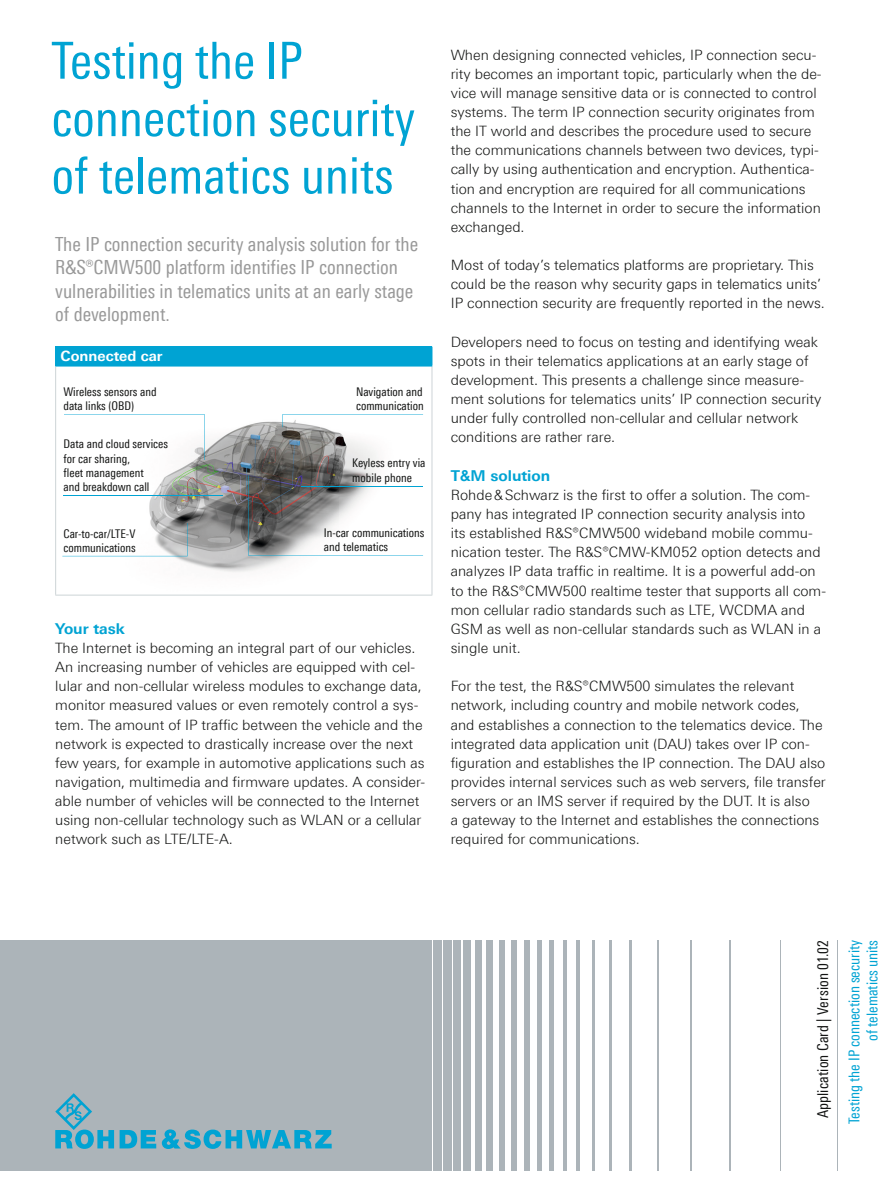
<style>
.page{position:relative;width:893px;height:1191px;background:#fff}
.page>*{position:absolute;margin:0;border:0;box-sizing:border-box;transform-origin:0 0}
.t1{font:51px/57.4px "Linotype Univers 420 Cn";color:#00a3d3}
.t2{font:19.5px/23.4px "Linotype Univers 420 Cn";color:#999}
.t3{font:15px/18px "Linotype Univers 420 Cn";color:#00a3d3;text-align:right}
.t4{font:15px "Linotype Univers 420 Cn";letter-spacing:.005em;color:#131413}
.t5{font:700 15px "Linotype Univers 630";color:#00a3d3}
.t6{font:300 14.25px/19.2px "Linotype Univers 330";color:#131413}
.t7{font:700 14.25px "Linotype Univers 630";color:#fff}
.t8{font:12px/14.2px "Linotype Univers 420 Cn";color:#131413}
</style>
<div class="page">
<img style="left:62px;top:421px;width:315px;height:151px">
<svg style="left:282px;top:414px;width:141px;height:13px"></svg>
<svg style="left:64px;top:414px;width:141px;height:46px"></svg>
<hr style="left:63px;top:495px;width:160px;height:1px;background:#00a3d3">
<svg style="left:62px;top:523px;width:126px;height:33px"></svg>
<svg style="left:248px;top:475px;width:175px;height:81px"></svg>
<div style="left:0;top:940px;width:432px;height:230px;background:#acb4b9"></div>
<div style="left:433px;top:940px;width:8px;height:230px;background:#acb4b9"></div>
<div style="left:443px;top:940px;width:8px;height:230px;background:#acb4b9"></div>
<div style="left:453px;top:940px;width:8px;height:230px;background:#acb4b9"></div>
<div style="left:464px;top:940px;width:7px;height:230px;background:#acb4b9"></div>
<div style="left:475px;top:940px;width:6px;height:230px;background:#acb4b9"></div>
<div style="left:487px;top:940px;width:6px;height:230px;background:#acb4b9"></div>
<div style="left:499px;top:940px;width:6px;height:230px;background:#acb4b9"></div>
<div style="left:511px;top:940px;width:6px;height:230px;background:#acb4b9"></div>
<div style="left:524px;top:940px;width:5px;height:230px;background:#acb4b9"></div>
<hr style="left:537px;top:940px;width:4px;height:230px;background:#acb4b9">
<div style="left:549px;top:940px;width:5px;height:230px;background:#acb4b9"></div>
<hr style="left:563px;top:940px;width:3px;height:230px;background:#acb4b9">
<hr style="left:576px;top:940px;width:4px;height:230px;background:#acb4b9">
<hr style="left:592px;top:940px;width:3px;height:230px;background:#acb4b9">
<hr style="left:609px;top:940px;width:3px;height:230px;background:#acb4b9">
<hr style="left:630px;top:940px;width:2px;height:230px;background:#acb4b9">
<hr style="left:657px;top:940px;width:2px;height:230px;background:#acb4b9">
<hr style="left:690px;top:940px;width:1px;height:230px;background:#acb4b9">
<hr style="left:730px;top:940px;width:1px;height:230px;background:#acb4b9">
<hr style="left:780px;top:940px;width:1px;height:230px;background:#acb4b9">
<hr style="left:837px;top:940px;width:1px;height:230px;background:#acb4b9">
<svg style="left:120px;top:1130px;width:36px;height:18px"></svg>
<svg style="left:55px;top:1093px;width:59px;height:55px"></svg>
<svg style="left:162px;top:1129px;width:170px;height:20px"></svg>
<div style="left:56px;top:347px;width:376px;height:19px;background:#00a3d3"></div>
<hr style="left:55px;top:366px;width:1px;height:229px;background:#cdd4d7">
<hr style="left:432px;top:366px;width:1px;height:229px;background:#cdd4d7">
<hr style="left:55px;top:595px;width:377px;height:1px;background:#cdd4d7">
<svg style="left:55px;top:347px;width:1px;height:18px"></svg>
<svg style="left:432px;top:347px;width:1px;height:18px"></svg>
<hr style="left:55px;top:365px;width:377px;height:1px;background:#00a3d3">
<h1 class="t1" style="left:51px;top:32px;width:365px">Testing the IP connection security of telematics units</h1>
<h2 class="t2" style="left:55px;top:232px;width:364px">The IP connection security analysis solution for the R&amp;S®CMW500 platform identifies IP connection vulnerabilities in telematics units at an early stage of development.</h2>
<p class="t7" style="left:60px;top:347px;width:104px">Connected car</p>
<p class="t8" style="left:64px;top:384px;width:95px">Wireless sensors and data links (OBD)</p>
<p class="t8" style="left:356px;top:384px;width:69px">Navigation and communication</p>
<p class="t8" style="left:64px;top:437px;width:106px">Data and cloud services for car sharing,<br>fleet management<br>and breakdown call</p>
<p class="t8" style="left:64px;top:526px;width:74px">Car-to-car/LTE-V communications</p>
<p class="t8" style="left:352px;top:456px;width:75px">Keyless entry via mobile phone</p>
<p class="t8" style="left:324px;top:525px;width:102px">In-car communications and telematics</p>
<p class="t5" style="left:55px;top:619px;width:71px">Your task</p>
<p class="t6" style="left:55px;top:638px;width:372px">The Internet is becoming an integral part of our vehicles.<br>An increasing number of vehicles are equipped with cel&shy;lular and non-cellular wireless modules to exchange data, monitor measured values or even remotely control a sys&shy;tem. The amount of IP traffic between the vehicle and the network is expected to drastically increase over the next few years, for example in automotive applications such as navigation, multimedia and firmware updates. A consider&shy;able number of vehicles will be connected to the Internet using non-cellular technology such as WLAN or a cellular network such as LTE/LTE-A.</p>
<p class="t6" style="left:451px;top:45px;width:372px">When designing connected vehicles, IP connection secu&shy;rity becomes an important topic, particularly when the de&shy;vice will manage sensitive data or is connected to control systems. The term IP connection security originates from the IT world and describes the procedure used to secure the communications channels between two devices, typi&shy;cally by using authentication and encryption. Authentica&shy;tion and encryption are required for all communications channels to the Internet in order to secure the information exchanged.</p>
<p class="t6" style="left:451px;top:255px;width:376px">Most of today’s telematics platforms are proprietary. This could be the reason why security gaps in telematics units’<br>IP connection security are frequently reported in the news.</p>
<p class="t6" style="left:451px;top:332px;width:372px">Developers need to focus on testing and identifying weak spots in their telematics applications at an early stage of development. This presents a challenge since measure&shy;ment solutions for telematics units’ IP connection security under fully controlled non-cellular and cellular network conditions are rather rare.</p>
<p class="t5" style="left:451px;top:466px;width:101px">T&amp;M solution</p>
<p class="t6" style="left:451px;top:485px;width:377px">Rohde&amp;Schwarz is the first to offer a solution. The com&shy;pany has integrated IP connection security analysis into<br>its established R&amp;S®CMW500 wideband mobile commu&shy;nication tester. The R&amp;S®CMW-KM052 option detects and analyzes IP data traffic in realtime. It is a powerful add-on to the R&amp;S®CMW500 realtime tester that supports all com&shy;mon cellular radio standards such as LTE, WCDMA and GSM as well as non-cellular standards such as WLAN in a single unit.</p>
<p class="t6" style="left:451px;top:676px;width:377px">For the test, the R&amp;S®CMW500 simulates the relevant network, including country and mobile network codes, and establishes a connection to the telematics device. The integrated data application unit (DAU) takes over IP con&shy;figuration and establishes the IP connection. The DAU also provides internal services such as web servers, file transfer servers or an IMS server if required by the DUT. It is also<br>a gateway to the Internet and establishes the connections required for communications.</p>
<p class="t4" style="left:814px;top:1118px;width:180px;rotate:-90deg">Application Card | Version 01.02</p>
<p class="t3" style="left:845px;top:1124px;width:185px;rotate:-90deg">Testing the IP connection security of telematics units</p>
</div>
